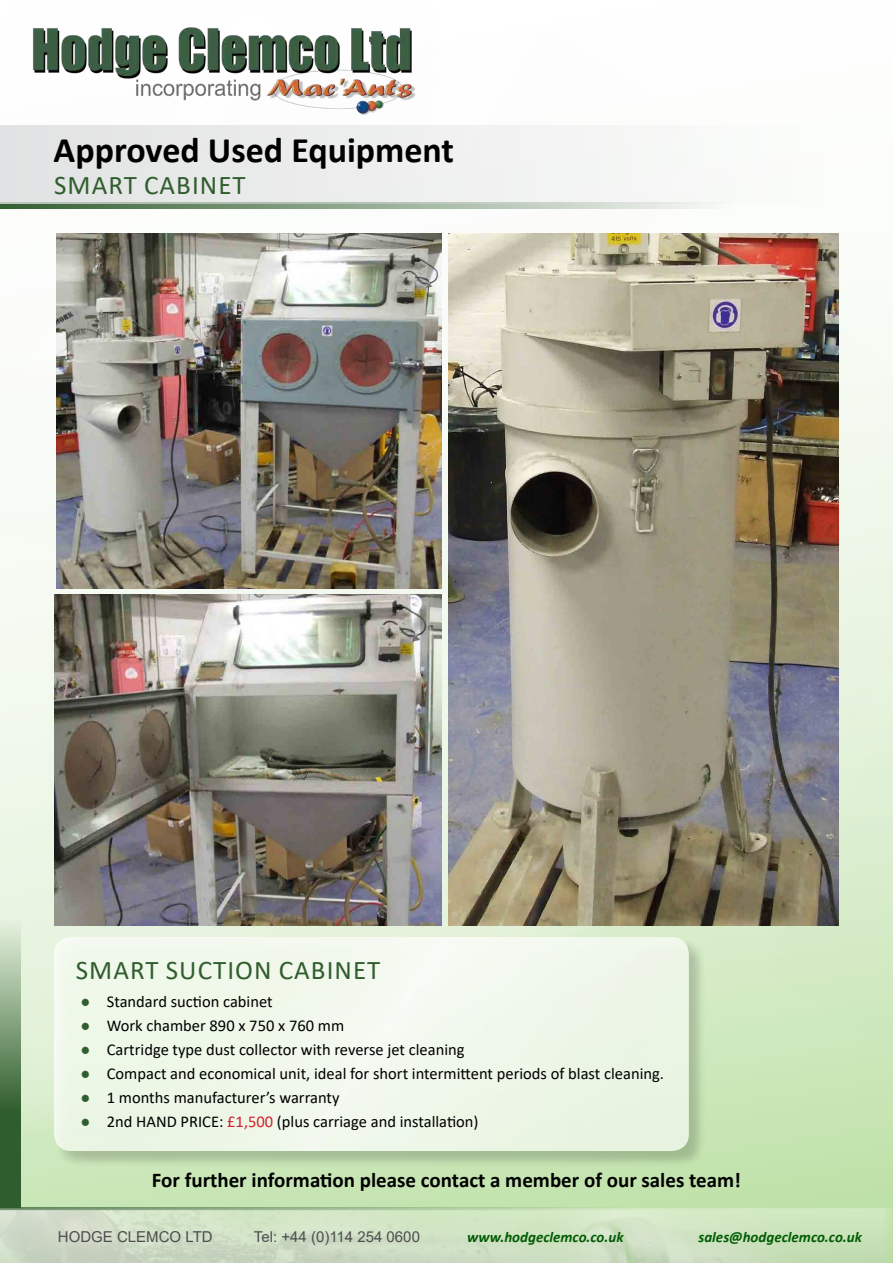
<style>
.page{position:relative;width:893px;height:1263px;background:#fff}
.page>*{position:absolute;margin:0;border:0;box-sizing:border-box;transform-origin:0 0}
.t1{font:700 36px "Calibri";color:#000}
.t2{font:27px "Calibri";letter-spacing:.04em;color:#305d2e}
.t3{font:700 21px "Calibri";color:#000}
.t4{font:16.5px "Calibri";color:#000}
.t5{font:italic 700 15px "Calibri";color:#005b03}
.t6{font:15px "Arial";color:#4d4d4f}
.s1{color:#305d2e}
.s2{color:#d2232a}
</style>
<div class="page">
<img style="left:0;top:233px;width:893px;height:974px">
<hr style="left:0;top:1207px;width:893px;height:3px;background:#305d2e">
<svg style="left:0;top:918px;width:21px;height:291px;background:#6d8f69"></svg>
<svg style="left:0;top:1209px;width:893px;height:54px;background:#cddfc1"></svg>
<img style="left:33px;top:27px;width:383px;height:88px">
<svg style="left:0;top:204px;width:719px;height:5px;background:#93ab92"></svg>
<div style="left:0;top:125px;width:867px;height:79px;background:linear-gradient(to right,#e1e2e3,#fcfefc)"></div>
<div style="left:55px;top:937px;width:651px;height:231px;background:#000;opacity:.23"></div>
<div style="left:54px;top:937px;width:635px;height:214px;background:#eff8e9;border-radius:17px"></div>
<img style="left:56px;top:233px;width:385px;height:356px">
<img style="left:55px;top:595px;width:386px;height:330px">
<img style="left:449px;top:233px;width:390px;height:692px">
<h1 class="t1" style="left:54px;top:125px;width:402px">Approved Used Equipment</h1>
<h2 class="t2" style="left:54px;top:167px;width:193px">SMART CABINET</h2>
<h2 class="t2" style="left:76px;top:951px;width:306px">SMART SUCTION CABINET</h2>
<p class="t4" style="left:80px;top:990px;width:194px"><span class="s1">●</span> Standard suction cabinet</p>
<p class="t4" style="left:80px;top:1014px;width:265px"><span class="s1">●</span> Work chamber 890 x 750 x 760 mm</p>
<p class="t4" style="left:80px;top:1038px;width:386px"><span class="s1">●</span> Cartridge type dust collector with reverse jet cleaning</p>
<p class="t4" style="left:80px;top:1062px;width:585px"><span class="s1">●</span> Compact and economical unit, ideal for short intermittent periods of blast cleaning.</p>
<p class="t4" style="left:80px;top:1086px;width:261px"><span class="s1">●</span> 1 months manufacturer’s warranty</p>
<p class="t4" style="left:80px;top:1110px;width:400px"><span class="s1">●</span> 2nd HAND PRICE: <span class="s2">£1,500</span> (plus carriage and installation)</p>
<p class="t3" style="left:152px;top:1165px;width:591px">For further information please contact a member of our sales team!</p>
<p class="t6" style="left:58px;top:1226px;width:156px">HODGE CLEMCO LTD</p>
<p class="t6" style="left:254px;top:1226px;width:168px">Tel: +44 (0)114 254 0600</p>
<p class="t5" style="left:467px;top:1226px;width:158px">www.hodgeclemco.co.uk</p>
<p class="t5" style="left:698px;top:1226px;width:165px">sales@hodgeclemco.co.uk</p>
</div>
